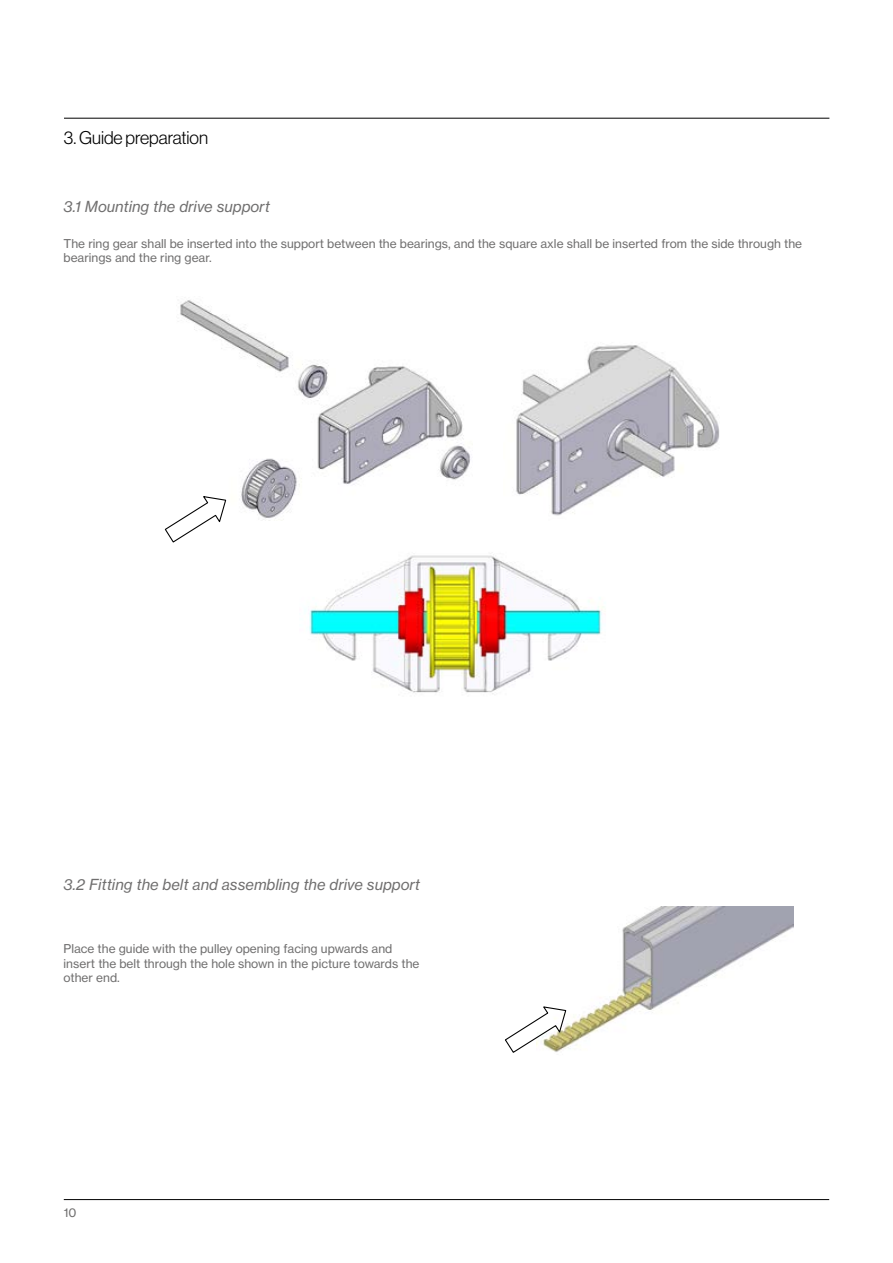
<style>
.page{position:relative;width:893px;height:1263px;background:#fff}
.page>*{position:absolute;margin:0;border:0;box-sizing:border-box;transform-origin:0 0}
.t1{font:18px "N Haas Grotesk DS Pro 45 Lt";color:#000}
.t2{font:15px "N Haas Grotesk TX Pro 56 It";color:#706f6f}
.t3{font:12px/14.4px "N Haas Grotesk TX Pro 55 Rg";color:#706f6f}
</style>
<div class="page">
<hr style="left:64px;top:1199px;width:765px;height:1px;background:#000">
<img style="left:180px;top:300px;width:291px;height:220px">
<img style="left:516px;top:345px;width:204px;height:171px">
<img style="left:309px;top:555px;width:294px;height:139px">
<svg style="left:164px;top:495px;width:63px;height:48px"></svg>
<img style="left:567px;top:907px;width:227px;height:142px">
<svg style="left:505px;top:1006px;width:62px;height:47px"></svg>
<hr style="left:64px;top:118px;width:765px;height:1px;background:#000">
<h1 class="t1" style="left:64px;top:128px;width:146px">3. Guide preparation</h1>
<p class="t2" style="left:64px;top:197px;width:208px">3.1 Mounting the drive support</p>
<p class="t3" style="left:64px;top:236px;width:740px">The ring gear shall be inserted into the support between the bearings, and the square axle shall be inserted from the side through the bearings and the ring gear.</p>
<p class="t2" style="left:64px;top:875px;width:358px">3.2 Fitting the belt and assembling the drive support</p>
<p class="t3" style="left:64px;top:942px;width:357px">Place the guide with the pulley opening facing upwards and insert the belt through the hole shown in the picture towards the other end.</p>
<p class="t3" style="left:64px;top:1205px;width:14px">10</p>
</div>
